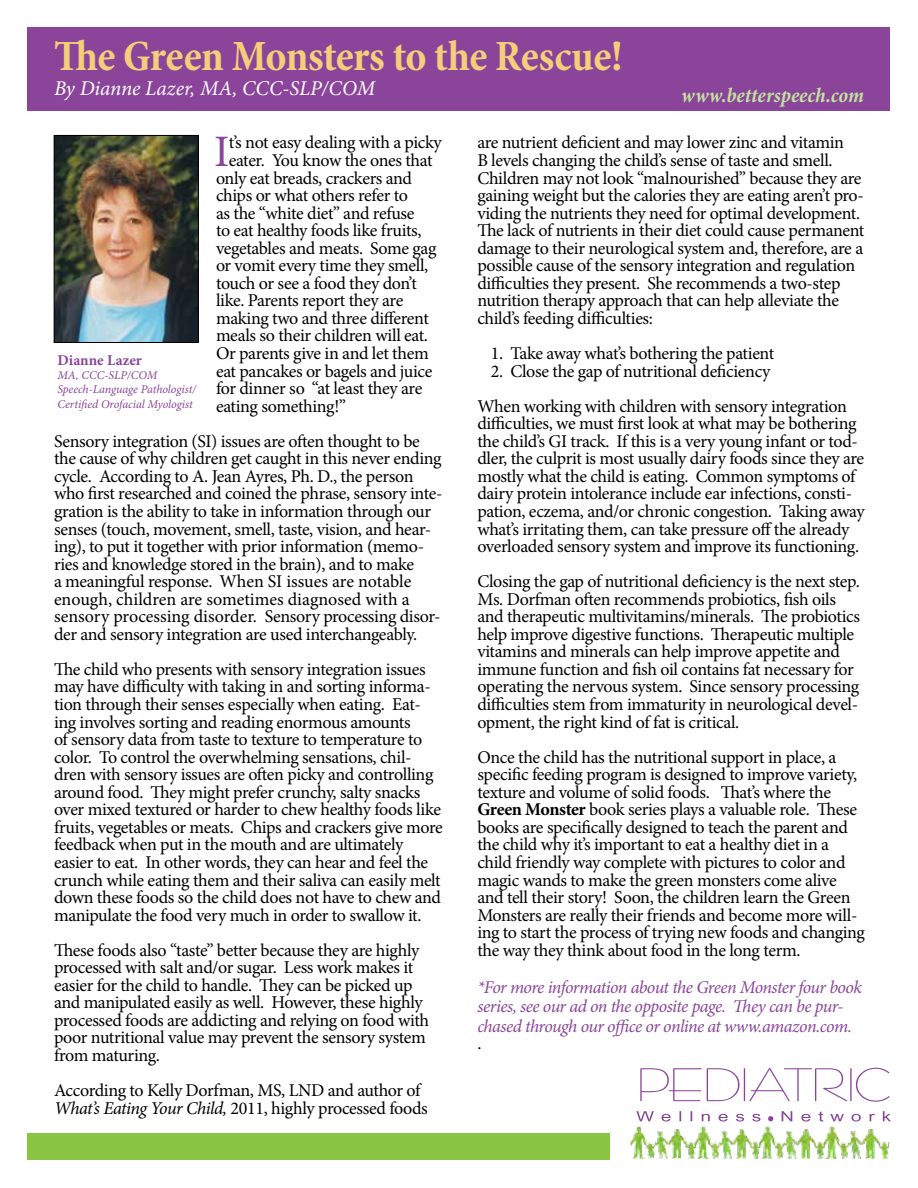
<style>
.page{position:relative;width:918px;height:1188px;background:#fff}
.page>*{position:absolute;margin:0;border:0;box-sizing:border-box;transform-origin:0 0}
.t1{font:45px "Minion Pro";color:#8a459a}
.t2{font:700 condensed 43.5px "Minion Pro";letter-spacing:-.015em;color:#f4ce79}
.t3{font:italic 21px "Minion Pro";color:#fff}
.t4{font:italic 700 condensed 21px "Minion Pro";letter-spacing:.005em;color:#c3e2a0}
.t5{font:18px/17.5px "Minion Pro";letter-spacing:-.02em;color:#000}
.t6{font:italic 18px/19.5px "Minion Pro";letter-spacing:-.035em;color:#8a459a}
.t7{font:700 15px "Minion Pro";color:#8a459a}
.t8{font:italic 12px/14.4px "Minion Pro";letter-spacing:-.005em;color:#8a459a}
.s1{font-style:italic}
.s2{font-weight:700}
</style>
<div class="page">
<div style="left:27px;top:1133px;width:583px;height:27px;background:#88c540"></div>
<div style="left:28px;top:27px;width:862px;height:84px;background:#8a459a"></div>
<img style="left:630px;top:1127px;width:259px;height:32px">
<svg style="left:640px;top:1068px;width:250px;height:34px"></svg>
<svg style="left:636px;top:1111px;width:255px;height:11px"></svg>
<img style="left:56px;top:137px;width:140px;height:204px">
<div style="left:54px;top:135px;width:144px;height:208px;border:1px solid #000"></div>
<h2 class="t2" style="left:54px;top:26px;width:570px">The Green Monsters to the Rescue!</h2>
<p class="t3" style="left:54px;top:74px;width:323px">By Dianne Lazer, MA, CCC-SLP/COM</p>
<p class="t4" style="left:681px;top:81px;width:184px">www.betterspeech.com</p>
<h1 class="t1" style="left:214px;top:121px;width:17px">I</h1>
<p class="t5" style="left:229px;top:134px;width:215px">t’s not easy dealing with a picky</p>
<p class="t5" style="left:229px;top:152px;width:205px">eater. You know the ones that</p>
<p class="t5" style="left:216px;top:169px;width:198px">only eat breads, crackers and</p>
<p class="t5" style="left:216px;top:187px;width:193px">chips or what others refer to</p>
<p class="t5" style="left:216px;top:204px;width:200px">as the “white diet” and refuse</p>
<p class="t5" style="left:216px;top:222px;width:207px">to eat healthy foods like fruits,</p>
<p class="t5" style="left:216px;top:239px;width:222px">vegetables and meats. Some gag</p>
<p class="t5" style="left:216px;top:257px;width:214px">or vomit every time they smell,</p>
<p class="t5" style="left:216px;top:274px;width:203px">touch or see a food they don’t</p>
<p class="t5" style="left:216px;top:292px;width:189px">like. Parents report they are</p>
<p class="t5" style="left:216px;top:309px;width:214px">making two and three different</p>
<p class="t5" style="left:216px;top:327px;width:214px">meals so their children will eat.</p>
<p class="t5" style="left:216px;top:345px;width:214px">Or parents give in and let them</p>
<p class="t5" style="left:216px;top:362px;width:218px">eat pancakes or bagels and juice</p>
<p class="t5" style="left:216px;top:380px;width:208px">for dinner so “at least they are</p>
<p class="t5" style="left:216px;top:397px;width:132px">eating something!”</p>
<p class="t5" style="left:54px;top:432px;width:390px">Sensory integration (SI) issues are often thought to be the cause of why children get caught in this never ending cycle. According to A. Jean Ayres, Ph. D., the person who first researched and coined the phrase, sensory inte&shy;gration is the ability to take in information through our senses (touch, movement, smell, taste, vision, and hear&shy;ing), to put it together with prior information (memo&shy;ries and knowledge stored in the brain), and to make<br>a meaningful response. When SI issues are notable enough, children are sometimes diagnosed with a sensory processing disorder. Sensory processing disor&shy;der and sensory integration are used interchangeably.</p>
<p class="t5" style="left:54px;top:660px;width:390px">The child who presents with sensory integration issues may have difficulty with taking in and sorting informa&shy;tion through their senses especially when eating. Eat&shy;ing involves sorting and reading enormous amounts<br>of sensory data from taste to texture to temperature to color. To control the overwhelming sensations, chil&shy;dren with sensory issues are often picky and controlling around food. They might prefer crunchy, salty snacks over mixed textured or harder to chew healthy foods like fruits, vegetables or meats. Chips and crackers give more feedback when put in the mouth and are ultimately easier to eat. In other words, they can hear and feel the crunch while eating them and their saliva can easily melt down these foods so the child does not have to chew and manipulate the food very much in order to swallow it.</p>
<p class="t5" style="left:54px;top:941px;width:377px">These foods also “taste” better because they are highly processed with salt and/or sugar. Less work makes it easier for the child to handle. They can be picked up and manipulated easily as well. However, these highly processed foods are addicting and relying on food with poor nutritional value may prevent the sensory system from maturing.</p>
<p class="t5" style="left:54px;top:1082px;width:375px">According to Kelly Dorfman, MS, LND and author of<br><span class="s1">What’s Eating Your Child,</span> 2011, highly processed foods</p>
<p class="t7" style="left:57px;top:349px;width:86px">Dianne Lazer</p>
<p class="t8" style="left:57px;top:368px;width:140px">MA, CCC-SLP/COM<br>Speech-Language Pathologist/<br>Certified Orofacial Myologist</p>
<p class="t5" style="left:477px;top:134px;width:389px">are nutrient deficient and may lower zinc and vitamin<br>B levels changing the child’s sense of taste and smell.<br>Children may not look “malnourished” because they are gaining weight but the calories they are eating aren’t pro&shy;viding the nutrients they need for optimal development.<br>The lack of nutrients in their diet could cause permanent damage to their neurological system and, therefore, are a possible cause of the sensory integration and regulation difficulties they present. She recommends a two-step nutrition therapy approach that can help alleviate the child’s feeding difficulties:</p>
<p class="t5" style="left:491px;top:345px;width:285px">1. Take away what’s bothering the patient</p>
<p class="t5" style="left:477px;top:353px;width:371px;line-height:35.1px;text-indent:14px">2. Close the gap of nutritional deficiency<br>When working with children with sensory integration</p>
<p class="t5" style="left:477px;top:415px;width:389px">difficulties, we must first look at what may be bothering the child’s GI track. If this is a very young infant or tod&shy;dler, the culprit is most usually dairy foods since they are mostly what the child is eating. Common symptoms of dairy protein intolerance include ear infections, consti&shy;pation, eczema, and/or chronic congestion. Taking away what’s irritating them, can take pressure off the already overloaded sensory system and improve its functioning.</p>
<p class="t5" style="left:477px;top:573px;width:384px">Closing the gap of nutritional deficiency is the next step.<br>Ms. Dorfman often recommends probiotics, fish oils and therapeutic multivitamins/minerals. The probiotics help improve digestive functions. Therapeutic multiple vitamins and minerals can help improve appetite and immune function and fish oil contains fat necessary for operating the nervous system. Since sensory processing difficulties stem from immaturity in neurological devel&shy;opment, the right kind of fat is critical.</p>
<p class="t5" style="left:477px;top:748px;width:389px">Once the child has the nutritional support in place, a specific feeding program is designed to improve variety, texture and volume of solid foods. That’s where the <span class="s2">Green Monster</span> book series plays a valuable role. These books are specifically designed to teach the parent and the child why it’s important to eat a healthy diet in a child friendly way complete with pictures to color and magic wands to make the green monsters come alive and tell their story! Soon, the children learn the Green Monsters are really their friends and become more will&shy;ing to start the process of trying new foods and changing the way they think about food in the long term.</p>
<p class="t6" style="left:477px;top:977px;width:386px">*For more information about the Green Monster four book series, see our ad on the opposite page. They can be pur&shy;chased through our office or online at www.amazon.com.</p>
<p class="t5" style="left:477px;top:1035px;width:6px">.</p>
</div>
